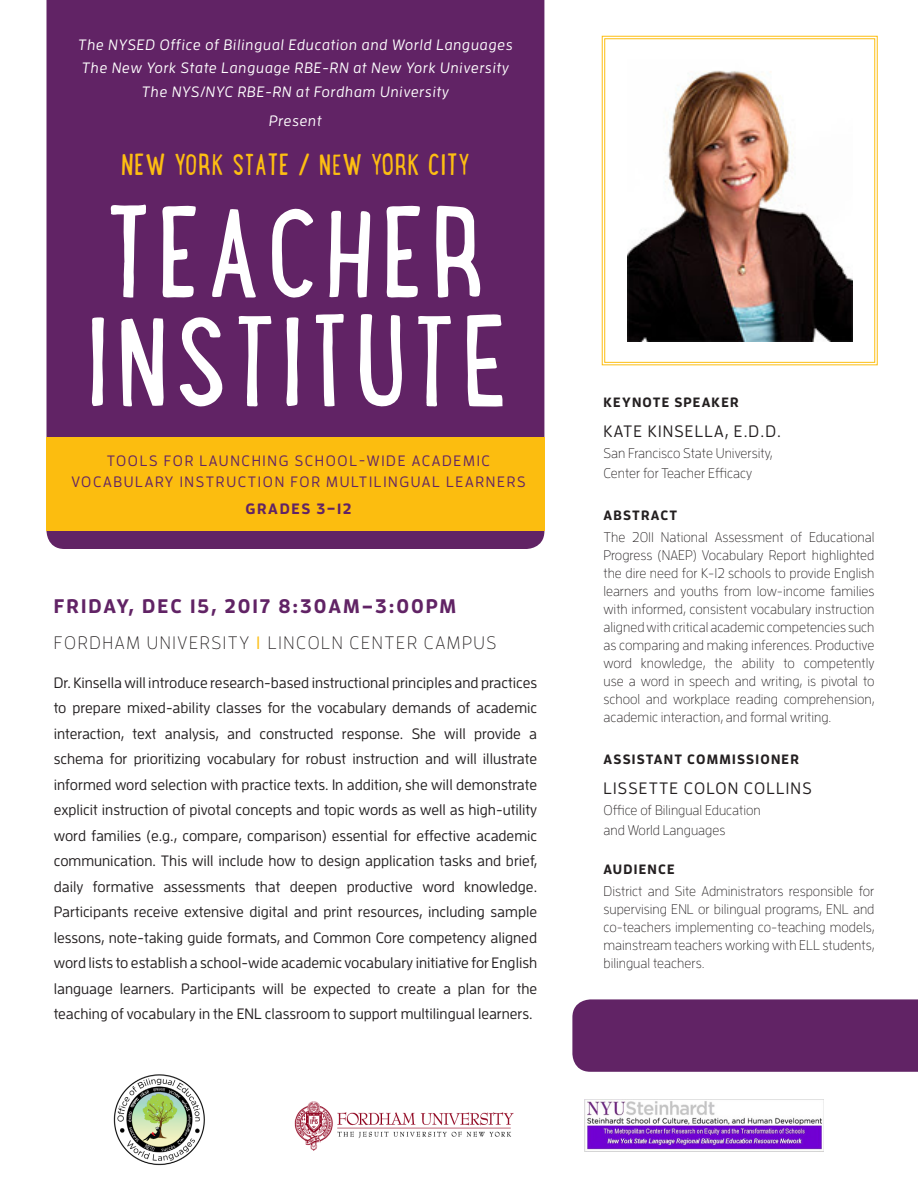
<style>
.page{position:relative;width:918px;height:1188px;background:#fff}
.page>*{position:absolute;margin:0;border:0;box-sizing:border-box;transform-origin:0 0}
.t1{font:111.9px "Lunch Box";letter-spacing:.045em;color:#fff}
.t2{font:26.25px "Lunch Box";letter-spacing:.02em;color:#fdbe12}
.t3{font:700 19.65px "Enzo OT";letter-spacing:.1em;color:#612365}
.t4{font:300 18px "Enzo OT";letter-spacing:.09em;color:#231f20}
.t5{font:500 16.5px "Enzo OT";letter-spacing:.07em;color:#231f20}
.t6{font:500 15px/25.5px "Enzo OT";color:#231f20;text-align:justify}
.t7{font:italic 500 15px "Enzo OT";letter-spacing:.05em;color:#fff}
.t8{font:500 15px/21px "Enzo OT";letter-spacing:.11em;color:#612365;text-align:center}
.t9{font:700 15px "Enzo OT";letter-spacing:.11em;color:#612365}
.t10{font:300 13.95px/18px "Enzo OT";color:#231f20}
.t11{font:700 13.5px "Enzo OT";letter-spacing:.09em;color:#231f20}
.s1{font-weight:500;color:#fdbe12}
</style>
<div class="page">
<img style="left:113px;top:1074px;width:92px;height:92px">
<img style="left:294px;top:1101px;width:220px;height:50px">
<img style="left:585px;top:1100px;width:239px;height:51px">
<div style="left:572px;top:999px;width:346px;height:73px;background:#612365"></div>
<div style="left:46px;top:0;width:498px;height:549px;background:#612365"></div>
<div style="left:46px;top:437px;width:499px;height:94px;background:#fcbd0f"></div>
<svg style="left:602px;top:36px;width:276px;height:329px"></svg>
<div style="left:604px;top:38px;width:271px;height:325px;border:1px solid #fdbe12"></div>
<p class="t7" style="left:78px;top:36px;width:436px">The NYSED Office of Bilingual Education and World Languages</p>
<p class="t7" style="left:82px;top:59px;width:429px">The New York State Language RBE-RN at New York University</p>
<p class="t7" style="left:142px;top:83px;width:309px">The NYS/NYC RBE-RN at Fordham University</p>
<p class="t7" style="left:269px;top:112px;width:54px">Present</p>
<p class="t2" style="left:121px;top:142px;width:351px">NEW YORK STATE / NEW YORK CITY</p>
<p class="t1" style="left:105px;top:159px;width:382px">TEACHER</p>
<p class="t1" style="left:87px;top:268px;width:422px">INSTITUTE</p>
<p class="t8" style="left:71px;top:450px;width:456px">TOOLS FOR LAUNCHING SCHOOL-WIDE ACADEMIC<br>VOCABULARY INSTRUCTION FOR MULTILINGUAL LEARNERS</p>
<p class="t9" style="left:246px;top:500px;width:107px">GRADES 3–12</p>
<p class="t3" style="left:54px;top:594px;width:404px">FRIDAY, DEC 15, 2017 8:30AM–3:00PM</p>
<p class="t4" style="left:54px;top:632px;width:444px">FORDHAM UNIVERSITY <span class="s1">1</span> LINCOLN CENTER CAMPUS</p>
<p class="t6" style="left:54px;top:669px;width:485px">Dr. Kinsella will introduce research-based instructional principles and practices to prepare mixed-ability classes for the vocabulary demands of academic interaction, text analysis, and constructed response. She will provide a schema for prioritizing vocabulary for robust instruction and will illustrate informed word selection with practice texts. In addition, she will demonstrate explicit instruction of pivotal concepts and topic words as well as high-utility word families (e.g., compare, comparison) essential for effective academic communication. This will include how to design application tasks and brief, daily formative assessments that deepen productive word knowledge.<br>Participants receive extensive digital and print resources, including sample lessons, note-taking guide formats, and Common Core competency aligned word lists to establish a school-wide academic vocabulary initiative for English language learners. Participants will be expected to create a plan for the teaching of vocabulary in the ENL classroom to support multilingual learners.</p>
<p class="t11" style="left:604px;top:395px;width:137px">KEYNOTE SPEAKER</p>
<p class="t5" style="left:604px;top:422px;width:179px">KATE KINSELLA, E.D.D.</p>
<p class="t10" style="left:603px;top:443px;width:171px;line-height:19.8px">San Francisco State University,<br>Center for Teacher Efficacy</p>
<p class="t11" style="left:604px;top:507px;width:75px">ABSTRACT</p>
<p class="t10" style="left:603px;top:528px;width:273px;text-align:justify">The 2011 National Assessment of Educational Progress (NAEP) Vocabulary Report highlighted the dire need for K-12 schools to provide English learners and youths from low-income families with informed, consistent vocabulary instruction aligned with critical academic competencies such as comparing and making inferences. Productive word knowledge, the ability to competently use a word in speech and writing, is pivotal to school and workplace reading comprehension, academic interaction, and formal writing.</p>
<p class="t11" style="left:604px;top:751px;width:197px">ASSISTANT COMMISSIONER</p>
<p class="t5" style="left:604px;top:779px;width:210px">LISSETTE COLON COLLINS</p>
<p class="t10" style="left:603px;top:800px;width:159px;line-height:19.8px">Office of Bilingual Education and World Languages</p>
<p class="t11" style="left:604px;top:861px;width:73px">AUDIENCE</p>
<p class="t10" style="left:603px;top:882px;width:273px;text-align:justify">District and Site Administrators responsible for supervising ENL or bilingual programs, ENL and co-teachers implementing co-teaching models, mainstream teachers working with ELL students, bilingual teachers.</p>
</div>
